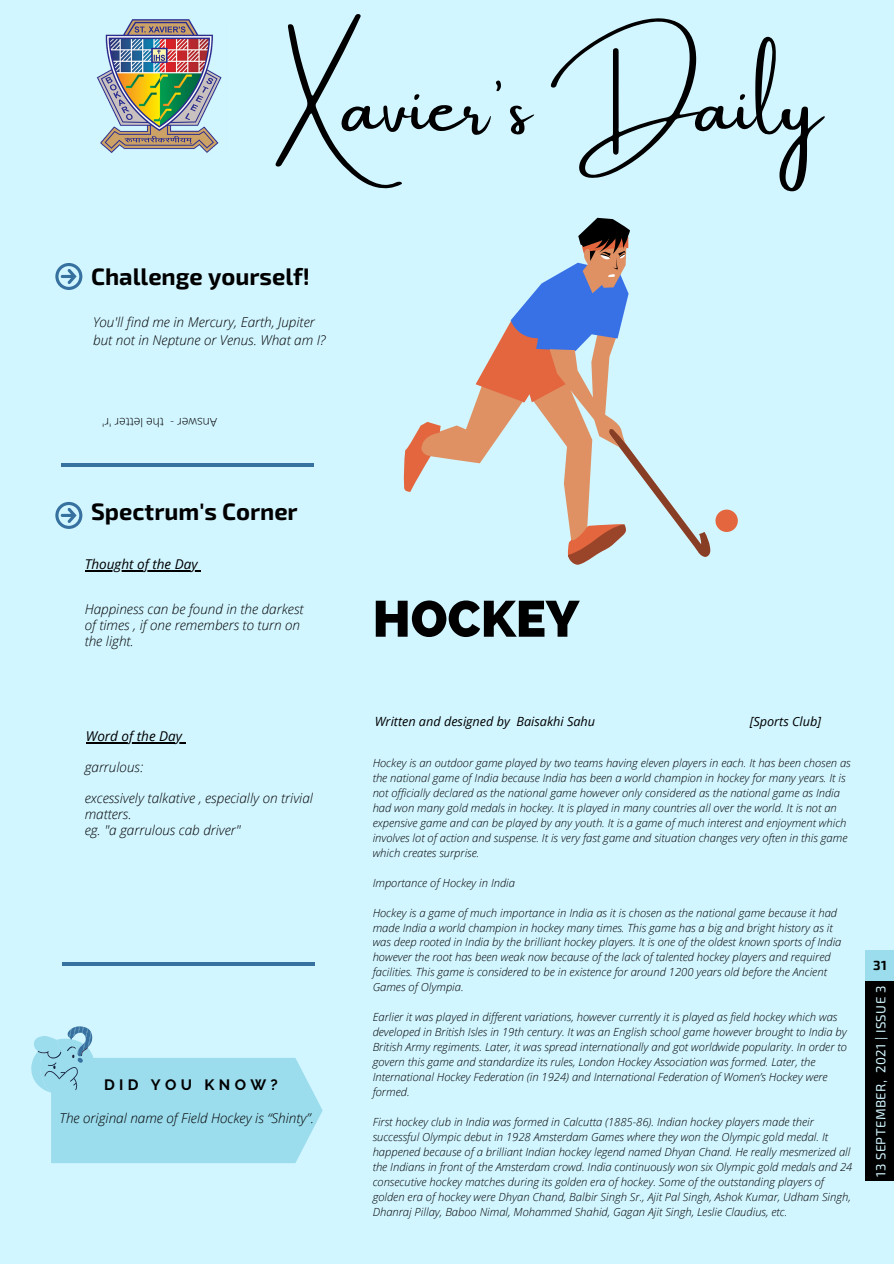
<style>
.page{position:relative;width:894px;height:1264px;background:#fff}
.page>*{position:absolute;margin:0;border:0;box-sizing:border-box;transform-origin:0 0}
.t1{font:76.65px "Amsterdam One";color:#000}
.t2{font:800 50.7px "Raleway";color:#000}
.t3{font:700 23.7px "Exo 2";color:#000}
.t4{font:700 15px "Raleway";letter-spacing:.29em;color:#000}
.t5{font:italic 300 13.5px/15.8px "Open Sans";color:#000}
.t6{font:italic 13.5px "Open Sans";color:#000}
.t7{font:13.2px "Exo 2";letter-spacing:.03em;color:#d2f6ff}
.t8{font:700 13.2px "Exo 2";color:#000}
.t9{font:italic 12.6px "Open Sans";color:#000}
.t10{font:300 12px "Open Sans";color:#000}
.t11{font:italic 300 11.25px/15px "Open Sans";color:#000}
</style>
<div class="page">
<div style="left:0;top:0;width:893px;height:1263px;background:#d2f6ff"></div>
<svg style="left:55px;top:502px;width:27px;height:27px"></svg>
<svg style="left:55px;top:263px;width:27px;height:27px"></svg>
<div style="left:864px;top:949px;width:29px;height:32px;background:#9bdced"></div>
<div style="left:864px;top:981px;width:29px;height:199px;background:#000"></div>
<hr style="left:61px;top:463px;width:253px;height:3px;background:#3771a0">
<hr style="left:62px;top:962px;width:253px;height:3px;background:#3771a0">
<svg style="left:31px;top:1026px;width:291px;height:137px"></svg>
<svg style="left:403px;top:218px;width:334px;height:346px"></svg>
<img style="left:96px;top:19px;width:126px;height:134px">
<hr style="left:86px;top:742px;width:96px;height:1px;background:#000">
<hr style="left:85px;top:570px;width:113px;height:1px;background:#000">
<p class="t1" style="left:275px;top:64px;width:547px">Xavier's Daily</p>
<p class="t3" style="left:91px;top:261px;width:220px">Challenge yourself!</p>
<p class="t5" style="left:93px;top:314px;width:223px">You'll find me in Mercury, Earth, Jupiter</p>
<p class="t5" style="left:93px;top:332px;width:234px">but not in Neptune or Venus. What am I?</p>
<p class="t10" style="left:164px;top:431px;width:63px;rotate:-180deg">the letter 'r'</p>
<p class="t10" style="left:217px;top:431px;width:48px;rotate:-180deg">Answer -</p>
<p class="t3" style="left:91px;top:496px;width:208px">Spectrum's Corner</p>
<p class="t6" style="left:85px;top:554px;width:114px">Thought of the Day</p>
<p class="t5" style="left:85px;top:601px;width:220px">Happiness can be found in the darkest of times , if one remembers to turn on the light.</p>
<p class="t6" style="left:86px;top:726px;width:98px">Word of the Day</p>
<p class="t5" style="left:85px;top:758px;width:60px">garrulous:</p>
<p class="t5" style="left:85px;top:790px;width:230px">excessively talkative , especially on trivial matters.</p>
<p class="t5" style="left:85px;top:821px;width:157px">eg. "a garrulous cab driver"</p>
<p class="t4" style="left:104px;top:1075px;width:175px">DID YOU KNOW?</p>
<p class="t5" style="left:60px;top:1109px;width:256px">The original name of Field Hockey is “Shinty”.</p>
<p class="t2" style="left:372px;top:589px;width:208px">HOCKEY</p>
<p class="t9" style="left:375px;top:712px;width:222px">Written and designed by Baisakhi Sahu</p>
<p class="t9" style="left:749px;top:712px;width:73px">[Sports Club]</p>
<p class="t11" style="left:372px;top:755px;width:479px">Hockey is an outdoor game played by two teams having eleven players in each. It has been chosen as the national game of India because India has been a world champion in hockey for many years. It is not officially declared as the national game however only considered as the national game as India had won many gold medals in hockey. It is played in many countries all over the world. It is not an expensive game and can be played by any youth. It is a game of much interest and enjoyment which involves lot of action and suspense. It is very fast game and situation changes very often in this game which creates surprise.</p>
<p class="t11" style="left:372px;top:874px;width:144px">Importance of Hockey in India</p>
<p class="t11" style="left:372px;top:904px;width:470px">Hockey is a game of much importance in India as it is chosen as the national game because it had made India a world champion in hockey many times. This game has a big and bright history as it was deep rooted in India by the brilliant hockey players. It is one of the oldest known sports of India however the root has been weak now because of the lack of talented hockey players and required facilities. This game is considered to be in existence for around 1200 years old before the Ancient Games of Olympia.</p>
<p class="t11" style="left:372px;top:1009px;width:475px">Earlier it was played in different variations, however currently it is played as field hockey which was developed in British Isles in 19th century. It was an English school game however brought to India by British Army regiments. Later, it was spread internationally and got worldwide popularity. In order to govern this game and standardize its rules, London Hockey Association was formed. Later, the International Hockey Federation (in 1924) and International Federation of Women’s Hockey were formed.</p>
<p class="t11" style="left:372px;top:1114px;width:481px">First hockey club in India was formed in Calcutta (1885-86). Indian hockey players made their successful Olympic debut in 1928 Amsterdam Games where they won the Olympic gold medal. It happened because of a brilliant Indian hockey legend named Dhyan Chand. He really mesmerized all the Indians in front of the Amsterdam crowd. India continuously won six Olympic gold medals and 24 consecutive hockey matches during its golden era of hockey. Some of the outstanding players of golden era of hockey were Dhyan Chand, Balbir Singh Sr., Ajit Pal Singh, Ashok Kumar, Udham Singh, Dhanraj Pillay, Baboo Nimal, Mohammed Shahid, Gagan Ajit Singh, Leslie Claudius, etc.</p>
<p class="t8" style="left:872px;top:956px;width:15px">31</p>
<p class="t7" style="left:872px;top:1176px;width:192px;rotate:-90deg">13 SEPTEMBER, 2021 | ISSUE 3</p>
</div>
